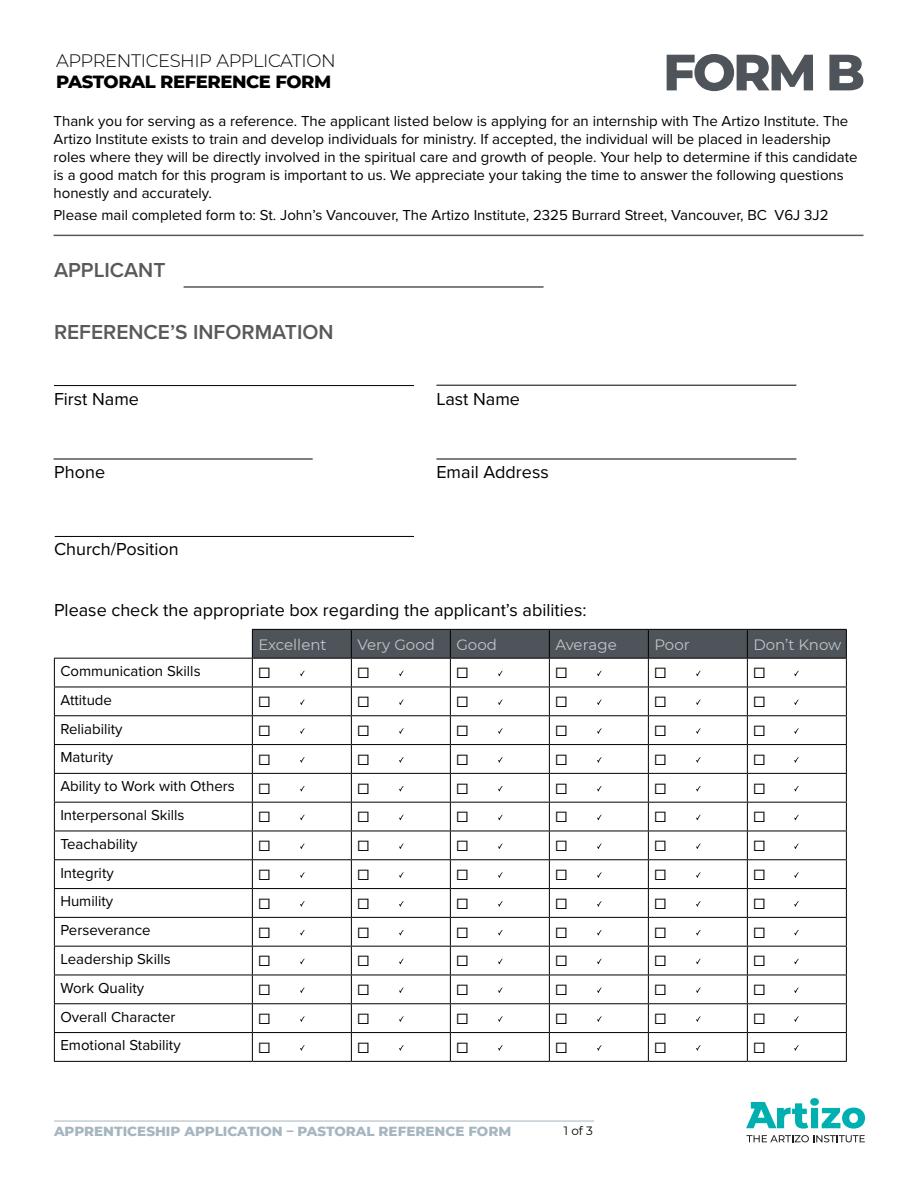
<style>
.page{position:relative;width:918px;height:1188px;background:#fff}
.page>*{position:absolute;margin:0;border:0;box-sizing:border-box;transform-origin:0 0}
.t1{font:800 51px "Montserrat";color:#4e545a}
.t2{font:600 21px "Proxima Nova";color:#58595b}
.t3{font:18px "Proxima Nova";color:#000}
.t4{font:300 18px "Montserrat";letter-spacing:-.025em;color:#000}
.t5{font:800 18px "Montserrat";letter-spacing:-.025em;color:#000}
.t6{font:15px/18px "Proxima Nova";color:#000}
.t7{font:15px "Montserrat";color:#bdc7ca}
.t8{font:800 13.5px "Montserrat";color:#a5b6c0}
.t9{font:12px "Montserrat";color:#000}
</style>
<div class="page">
<hr style="left:54px;top:687px;width:198px;height:1px;background:#000">
<hr style="left:54px;top:715px;width:198px;height:1px;background:#000">
<hr style="left:54px;top:744px;width:198px;height:1px;background:#000">
<hr style="left:54px;top:773px;width:198px;height:1px;background:#000">
<hr style="left:54px;top:802px;width:198px;height:1px;background:#000">
<hr style="left:54px;top:831px;width:198px;height:1px;background:#000">
<hr style="left:54px;top:859px;width:198px;height:1px;background:#000">
<hr style="left:54px;top:888px;width:198px;height:1px;background:#000">
<hr style="left:54px;top:917px;width:198px;height:1px;background:#000">
<hr style="left:54px;top:946px;width:198px;height:1px;background:#000">
<hr style="left:54px;top:975px;width:198px;height:1px;background:#000">
<hr style="left:54px;top:1003px;width:198px;height:1px;background:#000">
<hr style="left:54px;top:1032px;width:198px;height:1px;background:#000">
<svg style="left:54px;top:659px;width:1px;height:402px"></svg>
<hr style="left:54px;top:1061px;width:198px;height:1px;background:#000">
<hr style="left:252px;top:1061px;width:99px;height:1px;background:#000">
<hr style="left:351px;top:1061px;width:99px;height:1px;background:#000">
<hr style="left:450px;top:1061px;width:99px;height:1px;background:#000">
<hr style="left:549px;top:1061px;width:99px;height:1px;background:#000">
<hr style="left:648px;top:1061px;width:99px;height:1px;background:#000">
<hr style="left:747px;top:1061px;width:100px;height:1px;background:#000">
<hr style="left:54px;top:658px;width:198px;height:1px;background:#000">
<hr style="left:184px;top:287px;width:360px;height:1px;background:#000">
<hr style="left:436px;top:459px;width:360px;height:1px;background:#000">
<hr style="left:55px;top:536px;width:359px;height:1px;background:#000">
<hr style="left:54px;top:459px;width:259px;height:1px;background:#000">
<hr style="left:54px;top:385px;width:360px;height:1px;background:#000">
<hr style="left:436px;top:385px;width:360px;height:1px;background:#000">
<svg style="left:252px;top:629px;width:595px;height:432px"></svg>
<hr style="left:54px;top:235px;width:810px;height:1px;background:#58595b">
<svg style="left:746px;top:1098px;width:119px;height:31px"></svg>
<svg style="left:747px;top:1135px;width:118px;height:7px"></svg>
<hr style="left:54px;top:1121px;width:540px;height:1px;background:#a5b6c0">
<p class="t4" style="left:56px;top:48px;width:281px">APPRENTICESHIP APPLICATION</p>
<p class="t5" style="left:56px;top:68px;width:277px">PASTORAL REFERENCE FORM</p>
<h1 class="t1" style="left:663px;top:35px;width:204px">FORM B</h1>
<p class="t6" style="left:54px;top:111px;width:806px">Thank you for serving as a reference. The applicant listed below is applying for an internship with The Artizo Institute. The Artizo Institute exists to train and develop individuals for ministry. If accepted, the individual will be placed in leadership roles where they will be directly involved in the spiritual care and growth of people. Your help to determine if this candidate is a good match for this program is important to us. We appreciate your taking the time to answer the following questions honestly and accurately.</p>
<p class="t6" style="left:54px;top:205px;width:776px">Please mail completed form to: St. John’s Vancouver, The Artizo Institute, 2325 Burrard Street, Vancouver, BC V6J 3J2</p>
<h2 class="t2" style="left:54px;top:254px;width:113px">APPLICANT</h2>
<h2 class="t2" style="left:54px;top:316px;width:281px">REFERENCE’S INFORMATION</h2>
<p class="t3" style="left:54px;top:385px;width:87px">First Name</p>
<p class="t3" style="left:436px;top:385px;width:85px">Last Name</p>
<p class="t3" style="left:54px;top:459px;width:52px">Phone</p>
<p class="t3" style="left:436px;top:459px;width:114px">Email Address</p>
<p class="t3" style="left:54px;top:536px;width:126px">Church/Position</p>
<p class="t3" style="left:54px;top:596px;width:534px">Please check the appropriate box regarding the applicant’s abilities:</p>
<p class="t7" style="left:258px;top:634px;width:70px">Excellent</p>
<p class="t7" style="left:357px;top:634px;width:79px">Very Good</p>
<p class="t7" style="left:456px;top:634px;width:42px">Good</p>
<p class="t7" style="left:555px;top:634px;width:63px">Average</p>
<p class="t7" style="left:654px;top:634px;width:37px">Poor</p>
<p class="t7" style="left:753px;top:634px;width:90px">Don’t Know</p>
<p class="t6" style="left:60px;top:661px;width:142px">Communication Skills</p>
<p class="t3" style="left:258px;top:659px;width:13px">☐</p>
<p class="t3" style="left:357px;top:659px;width:13px">☐</p>
<p class="t3" style="left:456px;top:659px;width:13px">☐</p>
<p class="t3" style="left:555px;top:659px;width:13px">☐</p>
<p class="t3" style="left:654px;top:659px;width:13px">☐</p>
<p class="t3" style="left:753px;top:659px;width:13px">☐</p>
<p class="t6" style="left:60px;top:690px;width:53px">Attitude</p>
<p class="t3" style="left:258px;top:688px;width:13px">☐</p>
<p class="t3" style="left:357px;top:688px;width:13px">☐</p>
<p class="t3" style="left:456px;top:688px;width:13px">☐</p>
<p class="t3" style="left:555px;top:688px;width:13px">☐</p>
<p class="t3" style="left:654px;top:688px;width:13px">☐</p>
<p class="t3" style="left:753px;top:688px;width:13px">☐</p>
<p class="t6" style="left:60px;top:719px;width:64px">Reliability</p>
<p class="t3" style="left:258px;top:717px;width:13px">☐</p>
<p class="t3" style="left:357px;top:717px;width:13px">☐</p>
<p class="t3" style="left:456px;top:717px;width:13px">☐</p>
<p class="t3" style="left:555px;top:717px;width:13px">☐</p>
<p class="t3" style="left:654px;top:717px;width:13px">☐</p>
<p class="t3" style="left:753px;top:717px;width:13px">☐</p>
<p class="t6" style="left:60px;top:748px;width:54px">Maturity</p>
<p class="t3" style="left:258px;top:745px;width:13px">☐</p>
<p class="t3" style="left:357px;top:745px;width:13px">☐</p>
<p class="t3" style="left:456px;top:745px;width:13px">☐</p>
<p class="t3" style="left:555px;top:745px;width:13px">☐</p>
<p class="t3" style="left:654px;top:745px;width:13px">☐</p>
<p class="t3" style="left:753px;top:745px;width:13px">☐</p>
<p class="t6" style="left:60px;top:777px;width:176px">Ability to Work with Others</p>
<p class="t3" style="left:258px;top:774px;width:13px">☐</p>
<p class="t3" style="left:357px;top:774px;width:13px">☐</p>
<p class="t3" style="left:456px;top:774px;width:13px">☐</p>
<p class="t3" style="left:555px;top:774px;width:13px">☐</p>
<p class="t3" style="left:654px;top:774px;width:13px">☐</p>
<p class="t3" style="left:753px;top:774px;width:13px">☐</p>
<p class="t6" style="left:60px;top:805px;width:126px">Interpersonal Skills</p>
<p class="t3" style="left:258px;top:803px;width:13px">☐</p>
<p class="t3" style="left:357px;top:803px;width:13px">☐</p>
<p class="t3" style="left:456px;top:803px;width:13px">☐</p>
<p class="t3" style="left:555px;top:803px;width:13px">☐</p>
<p class="t3" style="left:654px;top:803px;width:13px">☐</p>
<p class="t3" style="left:753px;top:803px;width:13px">☐</p>
<p class="t6" style="left:60px;top:834px;width:79px">Teachability</p>
<p class="t3" style="left:258px;top:832px;width:13px">☐</p>
<p class="t3" style="left:357px;top:832px;width:13px">☐</p>
<p class="t3" style="left:456px;top:832px;width:13px">☐</p>
<p class="t3" style="left:555px;top:832px;width:13px">☐</p>
<p class="t3" style="left:654px;top:832px;width:13px">☐</p>
<p class="t3" style="left:753px;top:832px;width:13px">☐</p>
<p class="t6" style="left:60px;top:863px;width:55px">Integrity</p>
<p class="t3" style="left:258px;top:861px;width:13px">☐</p>
<p class="t3" style="left:357px;top:861px;width:13px">☐</p>
<p class="t3" style="left:456px;top:861px;width:13px">☐</p>
<p class="t3" style="left:555px;top:861px;width:13px">☐</p>
<p class="t3" style="left:654px;top:861px;width:13px">☐</p>
<p class="t3" style="left:753px;top:861px;width:13px">☐</p>
<p class="t6" style="left:60px;top:892px;width:54px">Humility</p>
<p class="t3" style="left:258px;top:889px;width:13px">☐</p>
<p class="t3" style="left:357px;top:889px;width:13px">☐</p>
<p class="t3" style="left:456px;top:889px;width:13px">☐</p>
<p class="t3" style="left:555px;top:889px;width:13px">☐</p>
<p class="t3" style="left:654px;top:889px;width:13px">☐</p>
<p class="t3" style="left:753px;top:889px;width:13px">☐</p>
<p class="t6" style="left:60px;top:921px;width:92px">Perseverance</p>
<p class="t3" style="left:258px;top:918px;width:13px">☐</p>
<p class="t3" style="left:357px;top:918px;width:13px">☐</p>
<p class="t3" style="left:456px;top:918px;width:13px">☐</p>
<p class="t3" style="left:555px;top:918px;width:13px">☐</p>
<p class="t3" style="left:654px;top:918px;width:13px">☐</p>
<p class="t3" style="left:753px;top:918px;width:13px">☐</p>
<p class="t6" style="left:60px;top:949px;width:112px">Leadership Skills</p>
<p class="t3" style="left:258px;top:947px;width:13px">☐</p>
<p class="t3" style="left:357px;top:947px;width:13px">☐</p>
<p class="t3" style="left:456px;top:947px;width:13px">☐</p>
<p class="t3" style="left:555px;top:947px;width:13px">☐</p>
<p class="t3" style="left:654px;top:947px;width:13px">☐</p>
<p class="t3" style="left:753px;top:947px;width:13px">☐</p>
<p class="t6" style="left:60px;top:978px;width:85px">Work Quality</p>
<p class="t3" style="left:258px;top:976px;width:13px">☐</p>
<p class="t3" style="left:357px;top:976px;width:13px">☐</p>
<p class="t3" style="left:456px;top:976px;width:13px">☐</p>
<p class="t3" style="left:555px;top:976px;width:13px">☐</p>
<p class="t3" style="left:654px;top:976px;width:13px">☐</p>
<p class="t3" style="left:753px;top:976px;width:13px">☐</p>
<p class="t6" style="left:60px;top:1007px;width:117px">Overall Character</p>
<p class="t3" style="left:258px;top:1005px;width:13px">☐</p>
<p class="t3" style="left:357px;top:1005px;width:13px">☐</p>
<p class="t3" style="left:456px;top:1005px;width:13px">☐</p>
<p class="t3" style="left:555px;top:1005px;width:13px">☐</p>
<p class="t3" style="left:654px;top:1005px;width:13px">☐</p>
<p class="t3" style="left:753px;top:1005px;width:13px">☐</p>
<p class="t6" style="left:60px;top:1036px;width:122px">Emotional Stability</p>
<p class="t3" style="left:258px;top:1033px;width:13px">☐</p>
<p class="t3" style="left:357px;top:1033px;width:13px">☐</p>
<p class="t3" style="left:456px;top:1033px;width:13px">☐</p>
<p class="t3" style="left:555px;top:1033px;width:13px">☐</p>
<p class="t3" style="left:654px;top:1033px;width:13px">☐</p>
<p class="t3" style="left:753px;top:1033px;width:13px">☐</p>
<p class="t8" style="left:54px;top:1122px;width:459px">APPRENTICESHIP APPLICATION – PASTORAL REFERENCE FORM</p>
<p class="t9" style="left:564px;top:1122px;width:30px">1 of 3</p>
</div>
